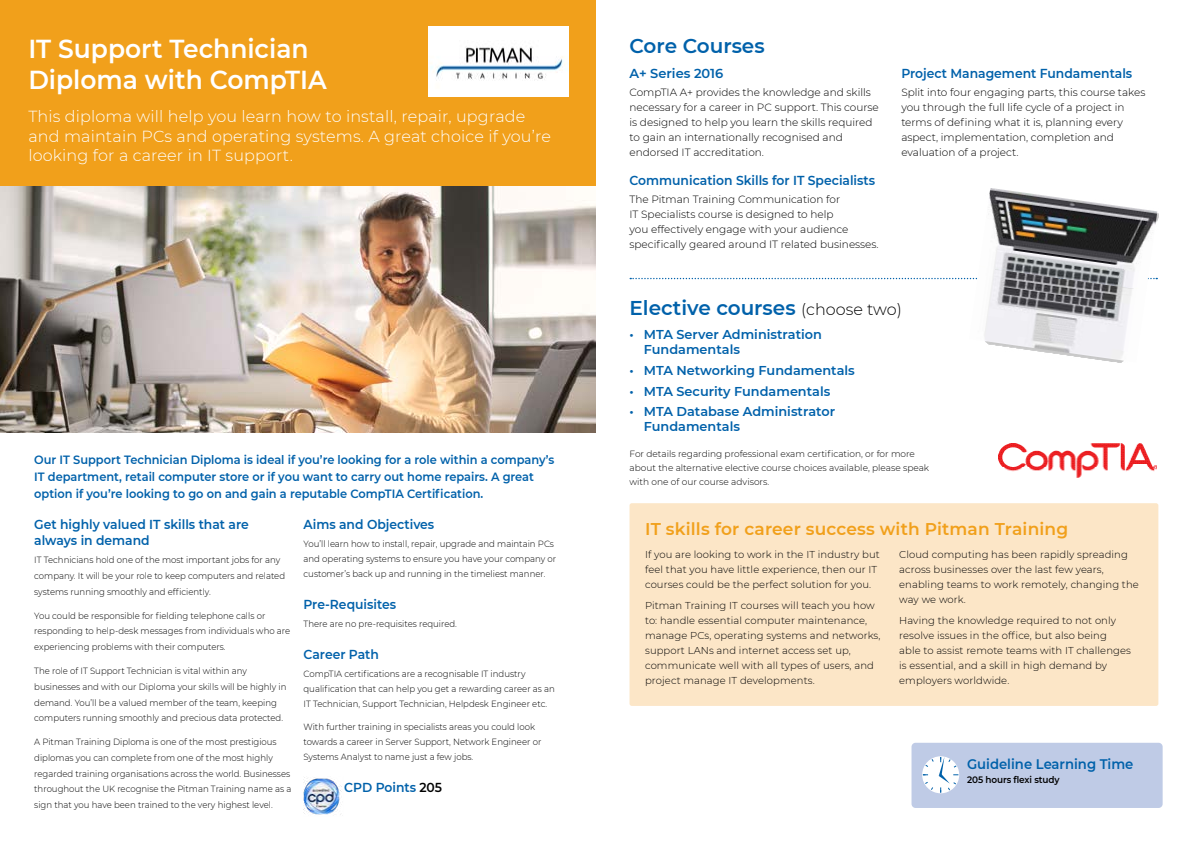
<style>
.page{position:relative;width:1191px;height:842px;background:#fff}
.page>*{position:absolute;margin:0;border:0;box-sizing:border-box;transform-origin:0 0}
.t1{font:600 26px/31.2px "Montserrat";color:#fff;scale:.96 1}
.t2{font:600 20px "Montserrat";color:#0061aa}
.t3{font:600 17px "Montserrat";letter-spacing:.01em;color:#f1a01b}
.t4{font:300 16px/19.2px "Montserrat";letter-spacing:.01em;color:#fff}
.t5{font:600 13.9px "Montserrat";color:#0061aa;scale:.95 1}
.t6{font:600 13px/15.7px "Montserrat";color:#0061aa;scale:.95 1}
.t7{font:600 13px "Montserrat";color:#0061aa}
.t8{font:600 12.8px/15px "Montserrat";color:#0061aa}
.t9{font:600 12px/17px "Montserrat";color:#0061aa;scale:.95 1}
.t10{font:300 10.5px/15px "Montserrat";color:#000}
.t11{font:300 10px/15px "Montserrat";letter-spacing:.01em;color:#000}
.t12{font:600 9.3px "Montserrat";letter-spacing:-.01em;color:#000;scale:.95 1}
.t13{font:300 9px/15.7px "Montserrat";color:#000;scale:.95 1}
.t14{font:300 9px/14px "Montserrat";color:#000}
.s1{color:#000}
.s2{font-weight:300;font-size:16px;color:#000}
</style>
<div class="page">
<img style="left:0;top:186px;width:595px;height:246px">
<div style="left:0;top:0;width:595px;height:186px;background:#f1a01b"></div>
<img style="left:303px;top:777px;width:39px;height:38px">
<div style="left:911px;top:743px;width:251px;height:65px;background:#bfcbe6;border-radius:4px"></div>
<div style="left:922px;top:756px;width:37px;height:37px;border:1px solid #fff;border-radius:50%"></div>
<svg style="left:923px;top:757px;width:35px;height:35px"></svg>
<svg style="left:630px;top:278px;width:339px;height:1px"></svg>
<div style="left:629px;top:503px;width:529px;height:203px;background:#fce6c7;border-radius:2px"></div>
<img style="left:998px;top:444px;width:159px;height:33px">
<img style="left:988px;top:188px;width:169px;height:92px">
<img style="left:969px;top:267px;width:177px;height:95px">
<img style="left:428px;top:26px;width:141px;height:71px">
<h1 class="t1" style="left:28px;top:32px;width:312px">IT Support Technician<br>Diploma with CompTIA</h1>
<h3 class="t4" style="left:28px;top:107px;width:524px">This diploma will help you learn how to install, repair, upgrade and maintain PCs and operating systems. A great choice if you’re looking for a career in IT support.</h3>
<p class="t9" style="left:34px;top:451px;width:549px">Our IT Support Technician Diploma is ideal if you’re looking for a role within a company’s<br>IT department, retail computer store or if you want to carry out home repairs. A great option if you’re looking to go on and gain a reputable CompTIA Certification.</p>
<h3 class="t6" style="left:34px;top:516px;width:227px">Get highly valued IT skills that are always in demand</h3>
<p class="t13" style="left:34px;top:552px;width:266px">IT Technicians hold one of the most important jobs for any company. It will be your role to keep computers and related systems running smoothly and efficiently.</p>
<p class="t13" style="left:34px;top:607px;width:271px">You could be responsible for fielding telephone calls or responding to help-desk messages from individuals who are experiencing problems with their computers.</p>
<p class="t13" style="left:34px;top:663px;width:267px">The role of IT Support Technician is vital within any businesses and with our Diploma your skills will be highly in demand. You’ll be a valued member of the team, keeping computers running smoothly and precious data protected.</p>
<p class="t13" style="left:34px;top:734px;width:272px">A Pitman Training Diploma is one of the most prestigious diplomas you can complete from one of the most highly regarded training organisations across the world. Businesses throughout the UK recognise the Pitman Training name as a sign that you have been trained to the very highest level.</p>
<h3 class="t6" style="left:303px;top:516px;width:139px">Aims and Objectives</h3>
<p class="t13" style="left:303px;top:536px;width:267px;line-height:15px">You’ll learn how to install, repair, upgrade and maintain PCs and operating systems to ensure you have your company or customer’s back up and running in the timeliest manner.</p>
<h3 class="t6" style="left:303px;top:596px;width:99px">Pre-Requisites</h3>
<p class="t13" style="left:303px;top:615px;width:163px">There are no pre-requisites required.</p>
<h3 class="t6" style="left:303px;top:646px;width:81px">Career Path</h3>
<p class="t13" style="left:303px;top:666px;width:266px;line-height:15px">CompTIA certifications are a recognisable IT industry qualification that can help you get a rewarding career as an<br>IT Technician, Support Technician, Helpdesk Engineer etc.</p>
<p class="t13" style="left:303px;top:719px;width:252px;line-height:15px">With further training in specialists areas you could look towards a career in Server Support, Network Engineer or<br>Systems Analyst to name just a few jobs.</p>
<h3 class="t6" style="left:344px;top:779px;width:105px">CPD Points <span class="s1">205</span></h3>
<h2 class="t2" style="left:629px;top:32px;width:137px">Core Courses</h2>
<h3 class="t7" style="left:629px;top:64px;width:95px">A+ Series 2016</h3>
<p class="t10" style="left:629px;top:84px;width:251px">CompTIA A+ provides the knowledge and skills necessary for a career in PC support. This course is designed to help you learn the skills required to gain an internationally recognised and endorsed IT accreditation.</p>
<h3 class="t6" style="left:629px;top:172px;width:260px">Communication Skills for IT Specialists</h3>
<p class="t10" style="left:629px;top:191px;width:251px">The Pitman Training Communication for<br>IT Specialists course is designed to help<br>you effectively engage with your audience specifically geared around IT related businesses.</p>
<h3 class="t6" style="left:901px;top:65px;width:245px">Project Management Fundamentals</h3>
<p class="t10" style="left:901px;top:84px;width:246px">Split into four engaging parts, this course takes you through the full life cycle of a project in terms of defining what it is, planning every aspect, implementation, completion and evaluation of a project.</p>
<h2 class="t2" style="left:629px;top:294px;width:274px">Elective courses <span class="s2">(choose two)</span></h2>
<h3 class="t8" style="left:644px;top:327px;width:180px;text-indent:-14px">• MTA Server Administration<br>Fundamentals</h3>
<h3 class="t8" style="left:629px;top:362px;width:227px">• MTA Networking Fundamentals</h3>
<h3 class="t8" style="left:629px;top:383px;width:202px">• MTA Security Fundamentals</h3>
<h3 class="t8" style="left:644px;top:404px;width:193px;text-indent:-14px">• MTA Database Administrator<br>Fundamentals</h3>
<p class="t14" style="left:629px;top:446px;width:301px">For details regarding professional exam certification, or for more about the alternative elective course choices available, please speak with one of our course advisors.</p>
<h3 class="t3" style="left:645px;top:517px;width:425px">IT skills for career success with Pitman Training</h3>
<p class="t11" style="left:645px;top:546px;width:236px">If you are looking to work in the IT industry but feel that you have little experience, then our IT courses could be the perfect solution for you.</p>
<p class="t11" style="left:645px;top:597px;width:237px">Pitman Training IT courses will teach you how to: handle essential computer maintenance, manage PCs, operating systems and networks, support LANs and internet access set up, communicate well with all types of users, and project manage IT developments.</p>
<p class="t11" style="left:899px;top:546px;width:241px">Cloud computing has been rapidly spreading across businesses over the last few years, enabling teams to work remotely, changing the way we work.</p>
<p class="t11" style="left:899px;top:612px;width:233px">Having the knowledge required to not only resolve issues in the office, but also being<br>able to assist remote teams with IT challenges is essential, and a skill in high demand by employers worldwide.</p>
<h3 class="t5" style="left:967px;top:754px;width:177px">Guideline Learning Time</h3>
<p class="t12" style="left:967px;top:773px;width:99px">205 hours flexi study</p>
</div>
